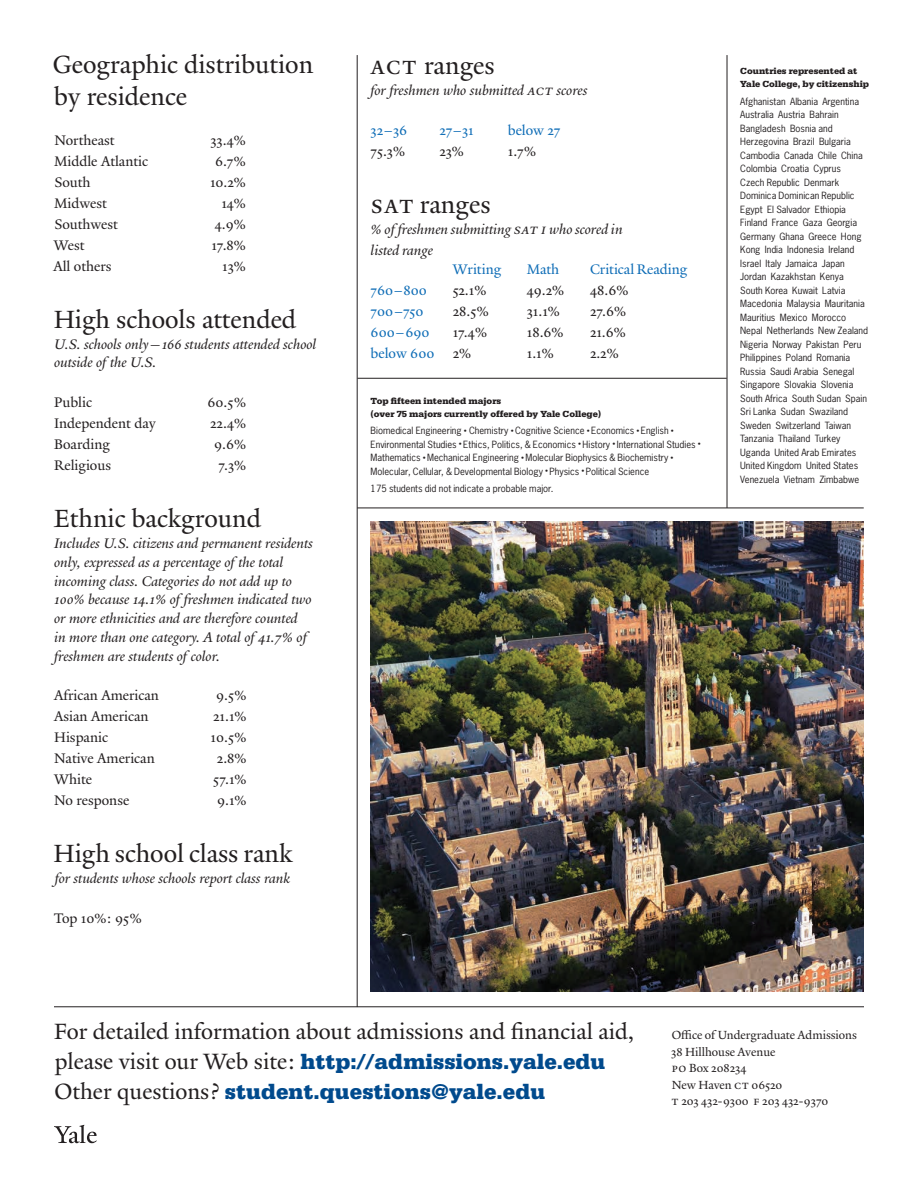
<style>
.page{position:relative;width:918px;height:1188px;background:#fff}
.page>*{position:absolute;margin:0;border:0;box-sizing:border-box;transform-origin:0 0}
.t1{font:27px/31.5px "Yale Design";color:#231f20}
.t2{font:24px "Yale Design";color:#231f20}
.t3{font:900 22.5px/30px "Serifa";color:#004a8d}
.t4{font:italic 15px/18.8px "Yale Design";color:#231f20}
.t5{font:15px/21px "Yale Design";color:#231f20}
.t6{font:15px/21px "Yale Design";color:#0d6cb6}
.t7{font:12.75px/16.5px "Yale Design";color:#231f20}
.t8{font:9.3px/13.5px "News Gothic";color:#231f20}
.t9{font:900 9.3px/13.5px "Serifa";color:#231f20}
.s1{font-family:"Yale Design Web Small Cap"}
.s2{font-family:"Yale Design Italic Small Cap";font-style:normal}
.s3{font-family:"Yale Design";font-weight:400;font-size:24px;color:#231f20}
</style>
<div class="page">
<hr style="left:54px;top:1007px;width:810px;height:1px;background:#231f20">
<svg style="left:54px;top:1125px;width:43px;height:18px"></svg>
<hr style="left:727px;top:55px;width:1px;height:453px;background:#231f20">
<hr style="left:357px;top:55px;width:1px;height:952px;background:#231f20">
<hr style="left:357px;top:378px;width:370px;height:1px;background:#231f20">
<hr style="left:357px;top:508px;width:507px;height:1px;background:#231f20">
<img style="left:371px;top:522px;width:493px;height:469px">
<h1 class="t1" style="left:53px;top:49px;width:262px">Geographic distribution by residence</h1>
<h3 class="t5" style="left:53px;top:129px;width:96px">Northeast<br>Middle Atlantic<br>South<br>Midwest<br>Southwest<br>West<br>All others</h3>
<h3 class="t5" style="left:210px;top:129px;width:37px;text-align:right">33.4%<br>6.7%<br>10.2%<br>14%<br>4.9%<br>17.8%<br>13%</h3>
<h1 class="t1" style="left:54px;top:303px;width:244px">High schools attended</h1>
<h3 class="t4" style="left:54px;top:334px;width:263px">U.S. schools only—166 students attended school outside of the U.S.</h3>
<h3 class="t5" style="left:54px;top:392px;width:103px">Public<br>Independent day<br>Boarding<br>Religious</h3>
<h3 class="t5" style="left:208px;top:392px;width:40px;text-align:right">60.5%<br>22.4%<br>9.6%<br>7.3%</h3>
<h1 class="t1" style="left:54px;top:503px;width:208px">Ethnic background</h1>
<p class="t4" style="left:54px;top:534px;width:260px">Includes U.S. citizens and permanent residents only, expressed as a percentage of the total incoming class. Categories do not add up to 100% because 14.1% of freshmen indicated two or more ethnicities and are therefore counted in more than one category. A total of 41.7% of freshmen are students of color.</p>
<h3 class="t5" style="left:54px;top:685px;width:106px">African American<br>Asian American<br>Hispanic<br>Native American<br>White<br>No response</h3>
<h3 class="t5" style="left:211px;top:685px;width:38px;text-align:center">9.5%<br>21.1%<br>10.5%<br>2.8%<br>57.1%<br>9.1%</h3>
<h1 class="t1" style="left:53px;top:838px;width:241px">High school class rank</h1>
<h3 class="t4" style="left:55px;top:869px;width:237px">for students whose schools report class rank</h3>
<h3 class="t5" style="left:54px;top:908px;width:89px">Top 10%: 95%</h3>
<h1 class="t1" style="left:371px;top:49px;width:126px"><span class="s1">acT</span> ranges</h1>
<h3 class="t4" style="left:371px;top:81px;width:218px">for freshmen who submitted <span class="s2">act</span> scores</h3>
<h3 class="t6" style="left:371px;top:119px;width:38px">32–36</h3>
<h3 class="t5" style="left:371px;top:140px;width:36px">75.3%</h3>
<h3 class="t6" style="left:508px;top:119px;width:54px">below 27</h3>
<h3 class="t5" style="left:508px;top:140px;width:30px">1.7%</h3>
<h3 class="t6" style="left:439px;top:119px;width:36px">27–31</h3>
<h3 class="t5" style="left:439px;top:140px;width:26px">23%</h3>
<h1 class="t1" style="left:371px;top:189px;width:121px"><span class="s1">SAT</span> ranges</h1>
<h3 class="t4" style="left:371px;top:219px;width:253px;line-height:21px">% of freshmen submitting <span class="s2">sat i</span> who scored in listed range</h3>
<h3 class="t6" style="left:371px;top:280px;width:65px">760–800<br>700–750<br>600–690 below 600</h3>
<h3 class="t6" style="left:527px;top:259px;width:34px">Math</h3>
<h3 class="t5" style="left:527px;top:280px;width:39px">49.2%<br>31.1%<br>18.6%<br>1.1%</h3>
<h3 class="t6" style="left:590px;top:259px;width:99px">Critical Reading</h3>
<h3 class="t5" style="left:590px;top:280px;width:40px">48.6%<br>27.6%<br>21.6%<br>2.2%</h3>
<h3 class="t6" style="left:453px;top:259px;width:50px">Writing</h3>
<h3 class="t5" style="left:453px;top:280px;width:38px">52.1%<br>28.5%<br>17.4%<br>2%</h3>
<p class="t9" style="left:371px;top:394px;width:232px">Top fifteen intended majors<br>(over 75 majors currently offered by Yale College)</p>
<p class="t8" style="left:371px;top:424px;width:332px">Biomedical Engineering <sup>•</sup> Chemistry <sup>•</sup> Cognitive Science <sup>•</sup> Economics <sup>•</sup> English <sup>• </sup>Environmental Studies <sup>•</sup> Ethics, Politics, &amp; Economics <sup>•</sup> History <sup>•</sup> International Studies <sup>• </sup>Mathematics <sup>•</sup> Mechanical Engineering <sup>•</sup> Molecular Biophysics &amp; Biochemistry <sup>• </sup>Molecular, Cellular, &amp; Developmental Biology <sup>•</sup> Physics <sup>•</sup> Political Science</p>
<p class="t8" style="left:371px;top:482px;width:184px">175 students did not indicate a probable major.</p>
<p class="t9" style="left:740px;top:64px;width:130px">Countries represented at<br>Yale College, by citizenship</p>
<p class="t8" style="left:740px;top:94px;width:129px">Afghanistan Albania Argentina<br>Australia Austria Bahrain<br>Bangladesh Bosnia and<br>Herzegovina Brazil Bulgaria<br>Cambodia Canada Chile China<br>Colombia Croatia Cyprus<br>Czech Republic Denmark<br>Dominica Dominican Republic<br>Egypt El Salvador Ethiopia<br>Finland France Gaza Georgia<br>Germany Ghana Greece Hong<br>Kong India Indonesia Ireland<br>Israel Italy Jamaica Japan<br>Jordan Kazakhstan Kenya<br>South Korea Kuwait Latvia<br>Macedonia Malaysia Mauritania<br>Mauritius Mexico Morocco<br>Nepal Netherlands New Zealand<br>Nigeria Norway Pakistan Peru<br>Philippines Poland Romania<br>Russia Saudi Arabia Senegal<br>Singapore Slovakia Slovenia<br>South Africa South Sudan Spain<br>Sri Lanka Sudan Swaziland<br>Sweden Switzerland Taiwan<br>Tanzania Thailand Turkey<br>Uganda United Arab Emirates<br>United Kingdom United States<br>Venezuela Vietnam Zimbabwe</p>
<h2 class="t2" style="left:54px;top:1017px;width:581px">For detailed information about admissions and financial aid,</h2>
<h3 class="t3" style="left:55px;top:1046px;width:553px"><span class="s3">please visit our Web site:</span> http://admissions.yale.edu<br><span class="s3">Other questions?</span> student.questions@yale.edu</h3>
<h3 class="t7" style="left:671px;top:1027px;width:187px">O∞ce of Undergraduate Admissions<br>38 Hillhouse Avenue<br><span class="s1">PO</span> Box 208234<br>New Haven <span class="s1">CT</span> 06520<br><span class="s1">T</span> 203 432-9300 <span class="s1">F</span> 203 432-9370</h3>
</div>
